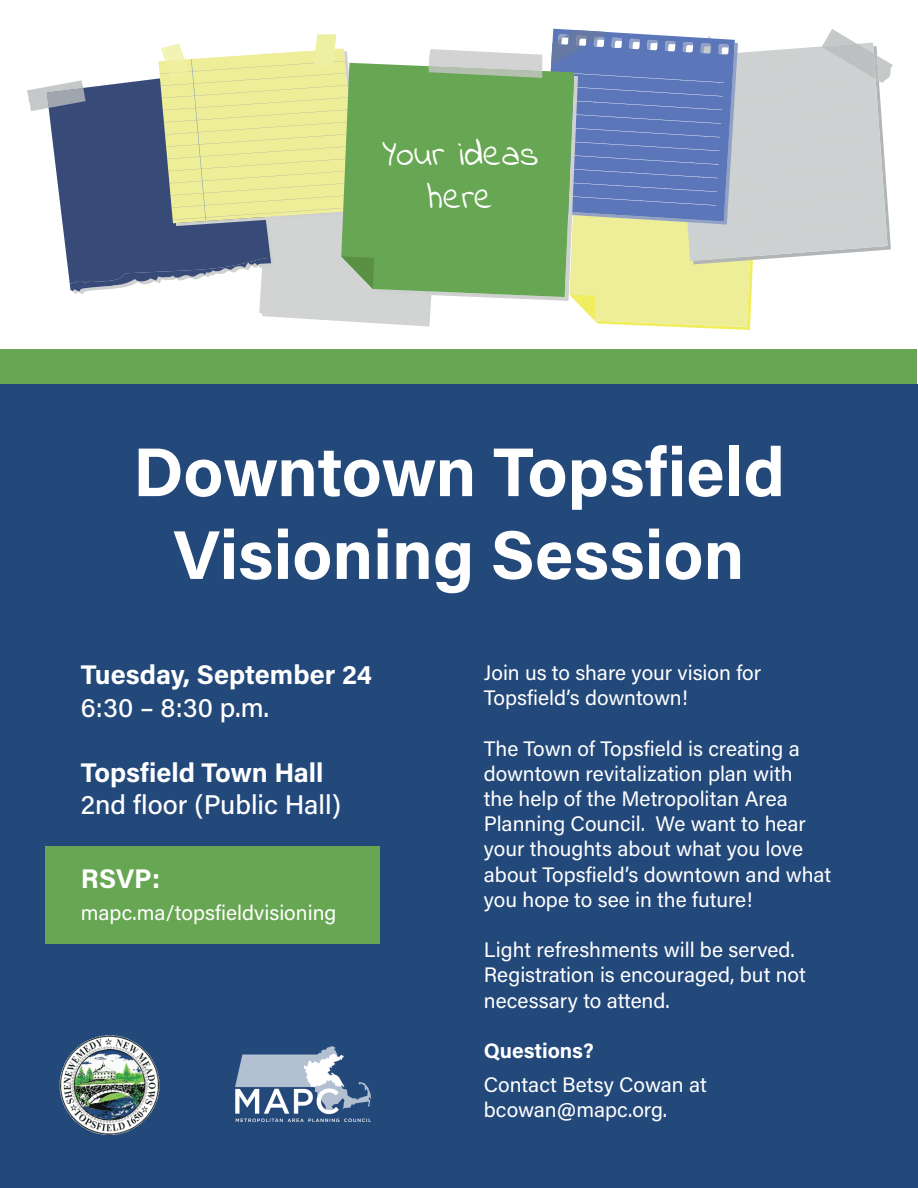
<style>
.page{position:relative;width:918px;height:1188px;background:#fff}
.page>*{position:absolute;margin:0;border:0;box-sizing:border-box;transform-origin:0 0}
.t1{font:700 69px/82.8px "Acumin Pro";color:#fff;text-align:center}
.t2{font:36px/43.2px "Indie Flower";color:#fff;text-align:center}
.t3{font:700 27px "Acumin Pro";color:#fff}
.t4{font:500 27px "Acumin Pro";color:#fff}
.t5{font:21px/25.2px "Acumin Pro";color:#fff}
.t6{font:700 21px "Acumin Pro";letter-spacing:-.005em;color:#fff}
</style>
<div class="page">
<div style="left:1px;top:349px;width:916px;height:35px;background:#67a652"></div>
<div style="left:0;top:384px;width:918px;height:804px;background:#23487a"></div>
<img style="left:236px;top:1047px;width:135px;height:74px">
<img style="left:59px;top:1035px;width:101px;height:100px">
<svg style="left:27px;top:29px;width:866px;height:301px"></svg>
<div style="left:45px;top:847px;width:335px;height:97px;background:#67a652"></div>
<h2 class="t2" style="left:382px;top:135px;width:158px">Your ideas here</h2>
<h1 class="t1" style="left:133px;top:428px;width:653px">Downtown Topsfield<br>Visioning Session</h1>
<p class="t3" style="left:81px;top:656px;width:293px">Tuesday, September 24</p>
<p class="t4" style="left:81px;top:689px;width:190px">6:30 – 8:30 p.m.</p>
<p class="t3" style="left:81px;top:753px;width:244px">Topsfield Town Hall</p>
<p class="t4" style="left:81px;top:786px;width:262px">2nd floor (Public Hall)</p>
<p class="t3" style="left:81px;top:859px;width:81px">RSVP:</p>
<p class="t5" style="left:81px;top:899px;width:257px">mapc.ma/topsfieldvisioning</p>
<p class="t5" style="left:484px;top:659px;width:279px">Join us to share your vision for<br>Topsfield’s downtown!</p>
<p class="t5" style="left:484px;top:735px;width:349px">The Town of Topsfield is creating a downtown revitalization plan with<br>the help of the Metropolitan Area Planning Council. We want to hear your thoughts about what you love about Topsfield’s downtown and what you hope to see in the future!</p>
<p class="t5" style="left:484px;top:936px;width:324px">Light refreshments will be served.<br>Registration is encouraged, but not necessary to attend.</p>
<p class="t6" style="left:484px;top:1036px;width:112px">Questions?</p>
<p class="t5" style="left:484px;top:1071px;width:224px">Contact Betsy Cowan at bcowan@mapc.org.</p>
</div>
